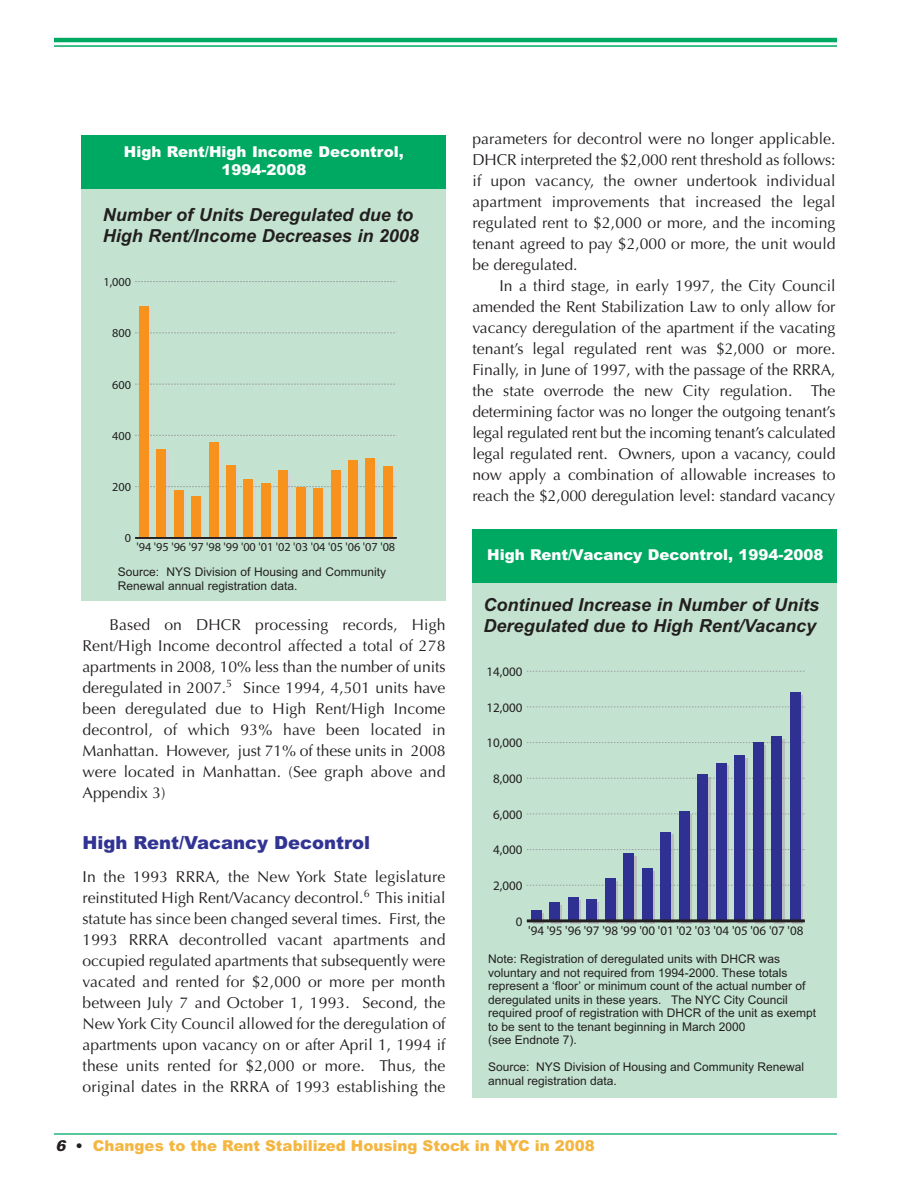
<style>
.page{position:relative;width:918px;height:1188px;background:#fff}
.page>*{position:absolute;margin:0;border:0;box-sizing:border-box;transform-origin:0 0}
.t1{font:italic 700 18px/21px "Arial";color:#231f20}
.t2{font:900 18px "Arial";color:#323494}
.t3{font:15.75px/21px "Optima";color:#231f20;text-align:justify}
.t4{font:900 15px/18px "Arial";color:#fff;text-align:center}
.t5{font:900 15px "Arial";color:#f4b641}
.t6{font:13.05px "Myriad";color:#231f20}
.t7{font:12.3px "Myriad";color:#231f20}
.t8{font:12px/13.5px "Arial";color:#231f20}
.s1{font-style:italic;color:#231f20}
.s2{color:#231f20}
</style>
<div class="page">
<div style="left:472px;top:580px;width:365px;height:518px;background:#c3e3d0"></div>
<svg style="left:533px;top:913px;width:11px;height:10px"></svg>
<div style="left:552px;top:905px;width:10px;height:18px;background:#bcbdc0"></div>
<svg style="left:570px;top:900px;width:11px;height:23px"></svg>
<div style="left:589px;top:902px;width:10px;height:21px;background:#bcbdc0"></div>
<svg style="left:607px;top:881px;width:11px;height:42px"></svg>
<div style="left:626px;top:856px;width:10px;height:67px;background:#bcbdc0"></div>
<svg style="left:644px;top:871px;width:11px;height:52px"></svg>
<div style="left:663px;top:835px;width:10px;height:88px;background:#bcbdc0"></div>
<div style="left:681px;top:814px;width:11px;height:109px;background:#bcbdc0"></div>
<div style="left:700px;top:777px;width:10px;height:146px;background:#bcbdc0"></div>
<div style="left:718px;top:765px;width:11px;height:158px;background:#bcbdc0"></div>
<div style="left:737px;top:758px;width:10px;height:165px;background:#bcbdc0"></div>
<div style="left:755px;top:745px;width:11px;height:178px;background:#bcbdc0"></div>
<div style="left:774px;top:739px;width:10px;height:184px;background:#bcbdc0"></div>
<div style="left:793px;top:695px;width:10px;height:228px;background:#bcbdc0"></div>
<svg style="left:527px;top:885px;width:278px;height:1px"></svg>
<svg style="left:527px;top:849px;width:278px;height:1px"></svg>
<svg style="left:527px;top:814px;width:278px;height:1px"></svg>
<svg style="left:527px;top:778px;width:278px;height:1px"></svg>
<svg style="left:527px;top:742px;width:278px;height:1px"></svg>
<svg style="left:527px;top:707px;width:278px;height:1px"></svg>
<svg style="left:527px;top:671px;width:278px;height:1px"></svg>
<div style="left:531px;top:911px;width:10px;height:10px;background:#2e3092"></div>
<div style="left:549px;top:902px;width:11px;height:19px;background:#2e3092"></div>
<div style="left:568px;top:897px;width:10px;height:24px;background:#2e3092"></div>
<div style="left:587px;top:899px;width:10px;height:22px;background:#2e3092"></div>
<div style="left:605px;top:878px;width:10px;height:43px;background:#2e3092"></div>
<div style="left:624px;top:853px;width:10px;height:68px;background:#2e3092"></div>
<div style="left:642px;top:869px;width:10px;height:52px;background:#2e3092"></div>
<div style="left:661px;top:832px;width:10px;height:89px;background:#2e3092"></div>
<div style="left:679px;top:811px;width:11px;height:110px;background:#2e3092"></div>
<div style="left:698px;top:775px;width:10px;height:146px;background:#2e3092"></div>
<div style="left:716px;top:763px;width:11px;height:158px;background:#2e3092"></div>
<div style="left:735px;top:756px;width:10px;height:165px;background:#2e3092"></div>
<div style="left:753px;top:743px;width:11px;height:178px;background:#2e3092"></div>
<div style="left:772px;top:736px;width:10px;height:185px;background:#2e3092"></div>
<div style="left:790px;top:693px;width:11px;height:228px;background:#2e3092"></div>
<hr style="left:527px;top:919px;width:278px;height:3px;background:#231f20">
<div style="left:472px;top:529px;width:365px;height:53px;background:#00a962"></div>
<div style="left:81px;top:177px;width:365px;height:424px;background:#c3e3d0"></div>
<div style="left:141px;top:309px;width:10px;height:231px;background:#d4d5d7"></div>
<div style="left:159px;top:452px;width:9px;height:88px;background:#d4d5d7"></div>
<div style="left:176px;top:493px;width:10px;height:47px;background:#d4d5d7"></div>
<div style="left:194px;top:499px;width:9px;height:41px;background:#d4d5d7"></div>
<div style="left:211px;top:445px;width:10px;height:95px;background:#d4d5d7"></div>
<div style="left:228px;top:468px;width:10px;height:72px;background:#d4d5d7"></div>
<div style="left:246px;top:481px;width:10px;height:59px;background:#d4d5d7"></div>
<div style="left:263px;top:485px;width:10px;height:55px;background:#d4d5d7"></div>
<div style="left:281px;top:473px;width:9px;height:67px;background:#d4d5d7"></div>
<div style="left:298px;top:490px;width:10px;height:50px;background:#d4d5d7"></div>
<div style="left:315px;top:491px;width:10px;height:49px;background:#d4d5d7"></div>
<svg style="left:333px;top:472px;width:10px;height:68px"></svg>
<div style="left:350px;top:463px;width:10px;height:77px;background:#d4d5d7"></div>
<div style="left:368px;top:461px;width:9px;height:79px;background:#d4d5d7"></div>
<div style="left:385px;top:469px;width:10px;height:71px;background:#d4d5d7"></div>
<svg style="left:135px;top:486px;width:262px;height:1px"></svg>
<svg style="left:135px;top:435px;width:262px;height:1px"></svg>
<svg style="left:135px;top:384px;width:262px;height:1px"></svg>
<svg style="left:135px;top:332px;width:262px;height:1px"></svg>
<svg style="left:135px;top:281px;width:262px;height:1px"></svg>
<div style="left:139px;top:306px;width:10px;height:232px;background:#f7931d"></div>
<div style="left:157px;top:449px;width:9px;height:89px;background:#f7931d"></div>
<div style="left:174px;top:490px;width:10px;height:48px;background:#f7931d"></div>
<div style="left:191px;top:497px;width:10px;height:41px;background:#f7931d"></div>
<div style="left:209px;top:443px;width:10px;height:95px;background:#f7931d"></div>
<div style="left:226px;top:465px;width:10px;height:73px;background:#f7931d"></div>
<div style="left:244px;top:479px;width:9px;height:59px;background:#f7931d"></div>
<div style="left:261px;top:483px;width:10px;height:55px;background:#f7931d"></div>
<div style="left:278px;top:471px;width:10px;height:67px;background:#f7931d"></div>
<div style="left:296px;top:487px;width:10px;height:51px;background:#f7931d"></div>
<div style="left:313px;top:488px;width:10px;height:50px;background:#f7931d"></div>
<div style="left:331px;top:470px;width:9px;height:68px;background:#f7931d"></div>
<div style="left:348px;top:461px;width:10px;height:77px;background:#f7931d"></div>
<div style="left:366px;top:459px;width:9px;height:79px;background:#f7931d"></div>
<div style="left:383px;top:467px;width:10px;height:71px;background:#f7931d"></div>
<hr style="left:135px;top:537px;width:262px;height:2px;background:#231f20">
<div style="left:81px;top:135px;width:365px;height:53px;background:#00a962"></div>
<hr style="left:54px;top:1133px;width:783px;height:2px;background:#23b57d">
<hr style="left:54px;top:38px;width:783px;height:4px;background:#00a962">
<hr style="left:54px;top:45px;width:783px;height:2px;background:#00a962">
<p class="t4" style="left:124px;top:143px;width:281px">High Rent/High Income Decontrol,<br>1994-2008</p>
<p class="t1" style="left:103px;top:204px;width:318px">Number of Units Deregulated due to<br>High Rent/Income Decreases in 2008</p>
<p class="t7" style="left:104px;top:277px;width:29px">1,000</p>
<p class="t7" style="left:112px;top:329px;width:20px">800</p>
<p class="t7" style="left:112px;top:380px;width:20px">600</p>
<p class="t7" style="left:112px;top:431px;width:20px">400</p>
<p class="t7" style="left:112px;top:482px;width:20px">200</p>
<p class="t7" style="left:125px;top:534px;width:8px">0</p>
<p class="t7" style="left:137px;top:542px;width:260px">'94 '95 '96 '97 '98 '99 '00 '01 '02 '03 '04 '05 '06 '07 '08</p>
<p class="t8" style="left:118px;top:565px;width:270px">Source: NYS Division of Housing and Community<br>Renewal annual registration data.</p>
<p class="t3" style="left:82px;top:615px;width:365px;text-indent:27px">Based on DHCR processing records, High Rent/High Income decontrol affected a total of 278 apartments in 2008, 10% less than the number of units deregulated in 2007.<sup>5</sup> Since 1994, 4,501 units have been deregulated due to High Rent/High Income decontrol, of which 93% have been located in Manhattan. However, just 71% of these units in 2008 were located in Manhattan. (See graph above and Appendix 3)</p>
<p class="t2" style="left:82px;top:832px;width:289px">High Rent/Vacancy Decontrol</p>
<p class="t3" style="left:82px;top:867px;width:365px">In the 1993 RRRA, the New York State legislature reinstituted High Rent/Vacancy decontrol.<sup>6</sup> This initial statute has since been changed several times. First, the 1993 RRRA decontrolled vacant apartments and occupied regulated apartments that subsequently were vacated and rented for $2,000 or more per month between July 7 and October 1, 1993. Second, the NewYork City Council allowed for the deregulation of apartments upon vacancy on or after April 1, 1994 if these units rented for $2,000 or more. Thus, the original dates in the RRRA of 1993 establishing the</p>
<p class="t3" style="left:472px;top:129px;width:365px">parameters for decontrol were no longer applicable.<br>DHCR interpreted the $2,000 rent threshold as follows: if upon vacancy, the owner undertook individual apartment improvements that increased the legal regulated rent to $2,000 or more, and the incoming tenant agreed to pay $2,000 or more, the unit would be deregulated.</p>
<p class="t3" style="left:472px;top:276px;width:365px;text-indent:27px">In a third stage, in early 1997, the City Council amended the Rent Stabilization Law to only allow for vacancy deregulation of the apartment if the vacating tenant’s legal regulated rent was $2,000 or more.<br>Finally, in June of 1997, with the passage of the RRRA, the state overrode the new City regulation. The determining factor was no longer the outgoing tenant’s legal regulated rent but the incoming tenant’s calculated legal regulated rent. Owners, upon a vacancy, could now apply a combination of allowable increases to reach the $2,000 deregulation level: standard vacancy</p>
<p class="t4" style="left:487px;top:546px;width:338px">High Rent/Vacancy Decontrol, 1994-2008</p>
<p class="t1" style="left:484px;top:595px;width:337px">Continued Increase in Number of Units<br>Deregulated due to High Rent/Vacancy</p>
<p class="t6" style="left:486px;top:667px;width:38px">14,000</p>
<p class="t6" style="left:486px;top:703px;width:38px">12,000</p>
<p class="t6" style="left:486px;top:738px;width:38px">10,000</p>
<p class="t6" style="left:493px;top:774px;width:31px">8,000</p>
<p class="t6" style="left:493px;top:810px;width:31px">6,000</p>
<p class="t6" style="left:493px;top:845px;width:31px">4,000</p>
<p class="t6" style="left:493px;top:881px;width:31px">2,000</p>
<p class="t6" style="left:516px;top:917px;width:8px">0</p>
<p class="t6" style="left:528px;top:925px;width:277px">'94 '95 '96 '97 '98 '99 '00 '01 '02 '03 '04 '05 '06 '07 '08</p>
<p class="t8" style="left:488px;top:953px;width:330px">Note: Registration of deregulated units with DHCR was voluntary and not required from 1994-2000. These totals represent a ‘floor’ or minimum count of the actual number of deregulated units in these years. The NYC City Council required proof of registration with DHCR of the unit as exempt to be sent to the tenant beginning in March 2000<br>(see Endnote 7).</p>
<p class="t8" style="left:488px;top:1061px;width:318px">Source: NYS Division of Housing and Community Renewal annual registration data.</p>
<p class="t5" style="left:55px;top:1137px;width:541px"><span class="s1">6</span> <span class="s2">•</span> Changes to the Rent Stabilized Housing Stock in NYC in 2008</p>
</div>
